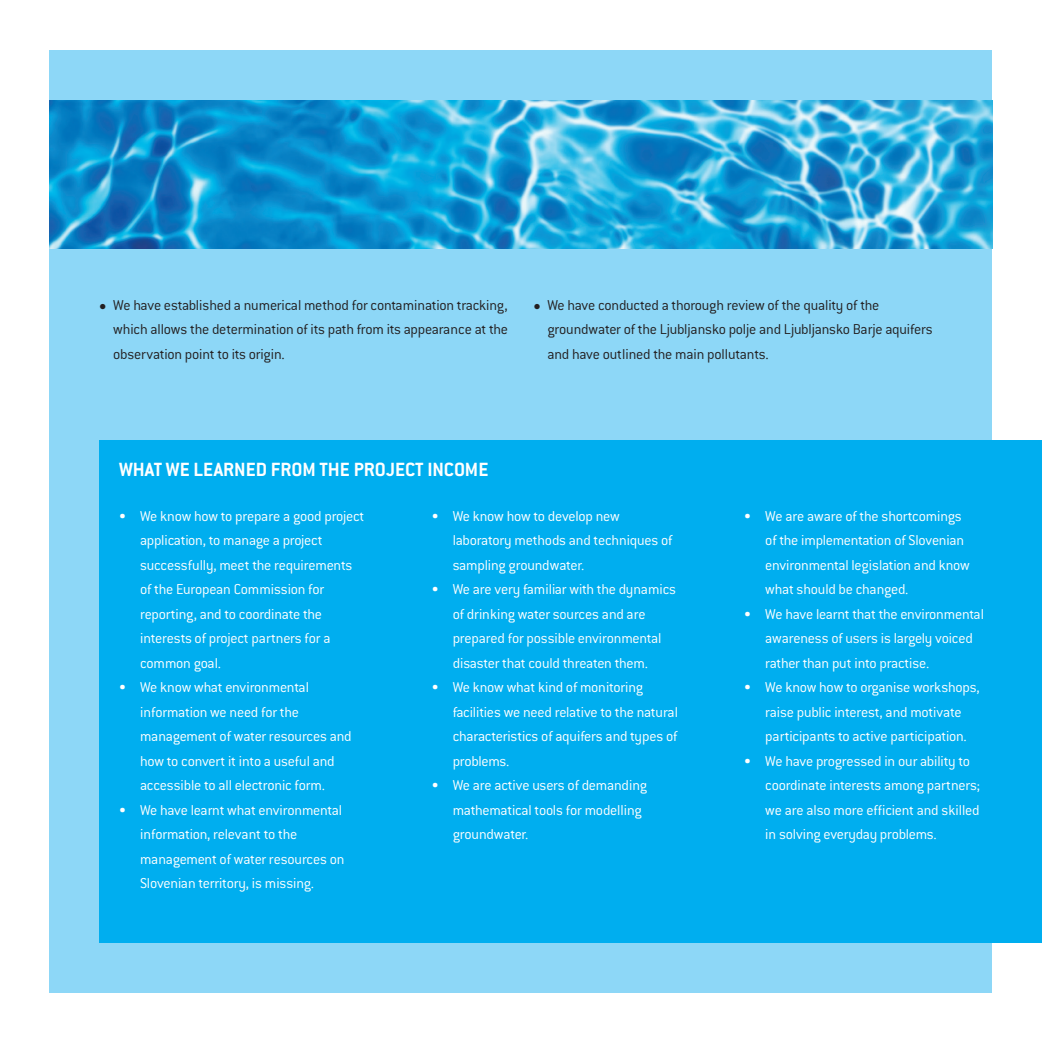
<style>
.page{position:relative;width:1042px;height:1042px;background:#fff}
.page>*{position:absolute;margin:0;border:0;box-sizing:border-box;transform-origin:0 0}
.body_txt{font:700 21px "Conduit";color:#fff}
.body_txt-2{font:300 15.75px/24.5px "Conduit";letter-spacing:-.015em;color:#fff}
.body_txt-3{font:300 15.75px/24.5px "Conduit";letter-spacing:-.015em;color:#231f20;text-align:justify}
.s1{font-family:"Courier New";font-weight:400;font-size:12.25px}
</style>
<div class="page">
<div style="left:50px;top:50px;width:942px;height:942px;background:#8dd7f7"></div>
<img style="left:50px;top:100px;width:942px;height:148px">
<div style="left:99px;top:440px;width:943px;height:503px;background:#00aeef"></div>
<p class="body_txt-3" style="left:113px;top:293px;width:396px;text-indent:-14px"><span class="s1">●</span> We have established a numerical method for contamination tracking, which allows the determination of its path from its appearance at the observation point to its origin.</p>
<p class="body_txt-3" style="left:547px;top:293px;width:387px;text-align:left;text-indent:-14px"><span class="s1">●</span> We have conducted a thorough review of the quality of the groundwater of the Ljubljansko polje and Ljubljansko Barje aquifers and have outlined the main pollutants.</p>
<p class="body_txt" style="left:119px;top:457px;width:371px">WHAT WE LEARNED FROM THE PROJECT INCOME</p>
<p class="body_txt-2" style="left:140px;top:503px;width:226px;text-indent:-21px">• We know how to prepare a good project application, to manage a project successfully, meet the requirements of the European Commission for reporting, and to coordinate the interests of project partners for a common goal.</p>
<p class="body_txt-2" style="left:140px;top:675px;width:213px;text-indent:-21px">• We know what environmental information we need for the management of water resources and how to convert it into a useful and accessible to all electronic form.</p>
<p class="body_txt-2" style="left:140px;top:797px;width:206px;text-indent:-21px">• We have learnt what environmental information, relevant to the management of water resources on Slovenian territory, is missing.</p>
<p class="body_txt-2" style="left:453px;top:503px;width:221px;text-indent:-21px">• We know how to develop new laboratory methods and techniques of sampling groundwater.</p>
<p class="body_txt-2" style="left:432px;top:577px;width:246px;text-align:center">• We are very familiar with the dynamics of drinking water sources and are prepared for possible environmental disaster that could threaten them.</p>
<p class="body_txt-2" style="left:453px;top:675px;width:227px;text-indent:-21px">• We know what kind of monitoring facilities we need relative to the natural characteristics of aquifers and types of problems.</p>
<p class="body_txt-2" style="left:453px;top:773px;width:196px;text-indent:-21px">• We are active users of demanding mathematical tools for modelling groundwater.</p>
<p class="body_txt-2" style="left:765px;top:503px;width:206px;text-indent:-21px">• We are aware of the shortcomings of the implementation of Slovenian environmental legislation and know what should be changed.</p>
<p class="body_txt-2" style="left:765px;top:601px;width:220px;text-indent:-21px">• We have learnt that the environmental awareness of users is largely voiced rather than put into practise.</p>
<p class="body_txt-2" style="left:744px;top:675px;width:237px;text-align:center">• We know how to organise workshops, raise public interest, and motivate participants to active participation.</p>
<p class="body_txt-2" style="left:765px;top:748px;width:216px;text-indent:-21px">• We have progressed in our ability to coordinate interests among partners; we are also more efficient and skilled in solving everyday problems.</p>
</div>
